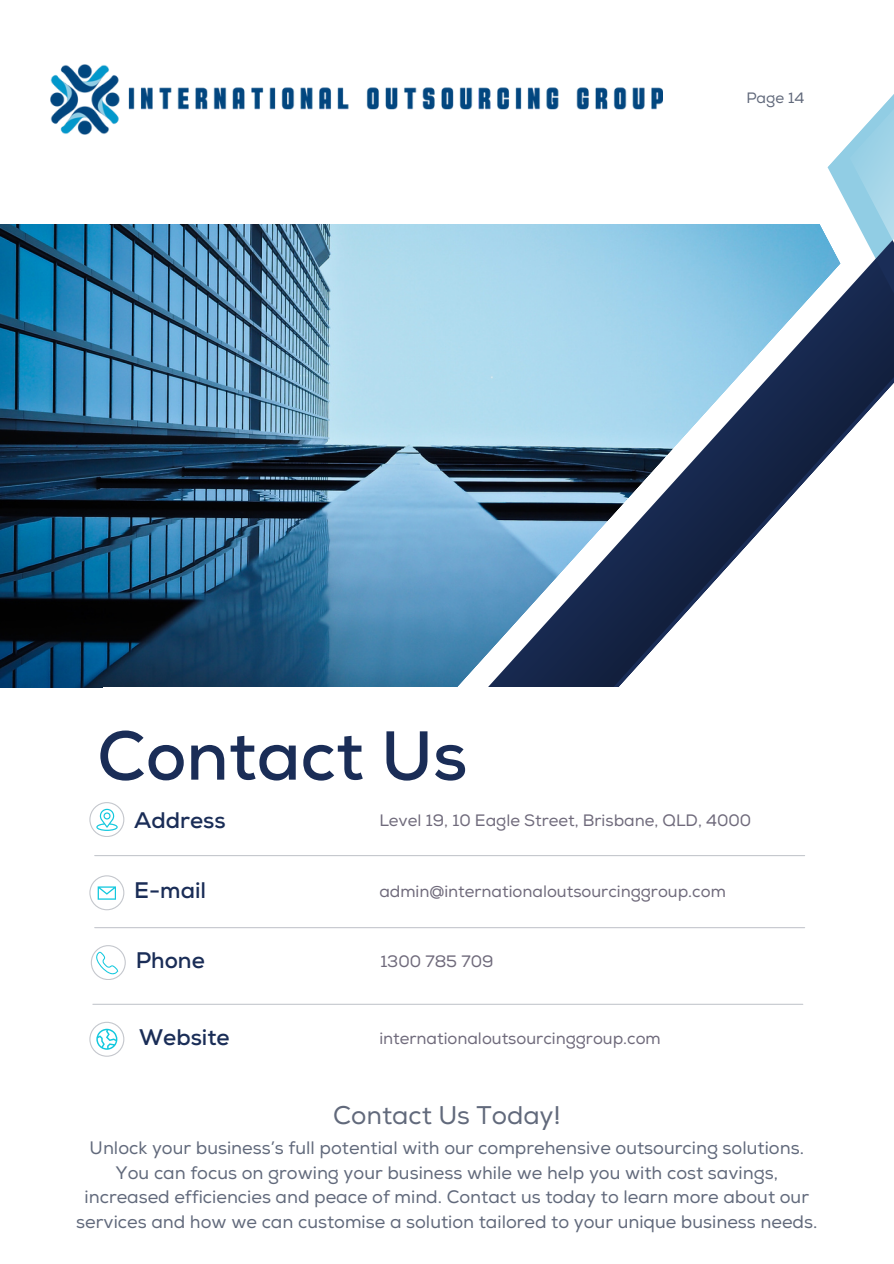
<style>
.page{position:relative;width:894px;height:1264px;background:#fff}
.page>*{position:absolute;margin:0;border:0;box-sizing:border-box;transform-origin:0 0}
.t1{font:700 69px "Nexa";color:#1a2d57}
.t2{font:25.5px "Nexa";color:#61697b}
.t3{font:700 22.5px "Nexa";color:#1a2d57}
.t4{font:18px/24.8px "Nexa";color:#61697b;text-align:center}
.t5{font:16.5px "Nexa";color:#6f6a7b}
.t6{font:15px "Nexa";color:#61697b}
</style>
<div class="page">
<img style="left:0;top:225px;width:454px;height:462px">
<svg style="left:454px;top:224px;width:351px;height:632px"></svg>
<svg style="left:778px;top:95px;width:115px;height:145px"></svg>
<svg style="left:488px;top:240px;width:405px;height:512px;background:#96cbe5"></svg>
<svg style="left:488px;top:259px;width:405px;height:490px"></svg>
<div style="left:103px;top:687px;width:666px;height:141px;background:#fff"></div>
<svg style="left:89px;top:1021px;width:35px;height:35px"></svg>
<svg style="left:89px;top:875px;width:35px;height:35px"></svg>
<hr style="left:95px;top:855px;width:709px;height:1px;background:#6c7382">
<hr style="left:95px;top:927px;width:709px;height:1px;background:#6c7382">
<img style="left:50px;top:65px;width:612px;height:69px">
<svg style="left:89px;top:802px;width:35px;height:35px"></svg>
<hr style="left:93px;top:1003px;width:709px;height:1px;background:#6c7382">
<svg style="left:91px;top:945px;width:35px;height:35px"></svg>
<p class="t1" style="left:97px;top:715px;width:371px">Contact Us</p>
<p class="t6" style="left:746px;top:89px;width:59px">Page 14</p>
<h2 class="t3" style="left:134px;top:806px;width:93px">Address</h2>
<p class="t5" style="left:379px;top:810px;width:373px">Level 19, 10 Eagle Street, Brisbane, QLD, 4000</p>
<p class="t3" style="left:134px;top:877px;width:73px">E-mail</p>
<h2 class="t5" style="left:379px;top:881px;width:348px">admin@internationaloutsourcinggroup.com</h2>
<p class="t3" style="left:136px;top:947px;width:71px">Phone</p>
<h2 class="t5" style="left:380px;top:951px;width:115px">1300 785 709</h2>
<p class="t3" style="left:139px;top:1023px;width:92px">Website</p>
<h1 class="t5" style="left:379px;top:1028px;width:283px">internationaloutsourcinggroup.com</h1>
<p class="t2" style="left:333px;top:1100px;width:229px">Contact Us Today!</p>
<p class="t4" style="left:76px;top:1135px;width:742px">Unlock your business’s full potential with our comprehensive outsourcing solutions.<br>You can focus on growing your business while we help you with cost savings, increased efficiencies and peace of mind. Contact us today to learn more about our services and how we can customise a solution tailored to your unique business needs.</p>
</div>
